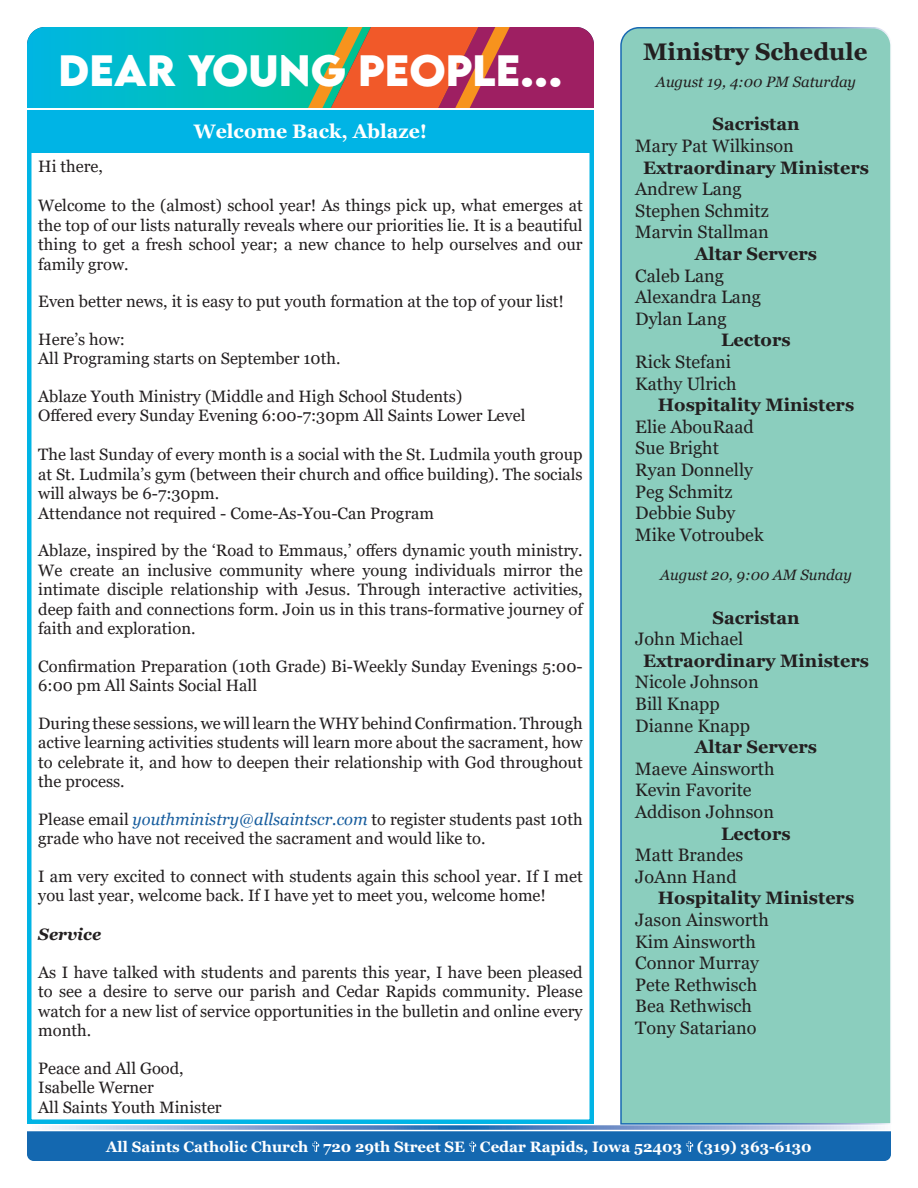
<style>
.page{position:relative;width:918px;height:1188px;background:#fff}
.page>*{position:absolute;margin:0;border:0;box-sizing:border-box;transform-origin:0 0}
.t1{font:700 39px "LEMONMILK";color:#fff}
.t2{font:700 24px "Georgia";color:#231f20}
.t3{font:700 19.5px "Georgia";color:#fff}
.t4{font:18px "Georgia";color:#231f20}
.t5{font:700 18px "Georgia";color:#231f20}
.t6{font:16.5px/19.5px "Georgia";color:#231f20;text-align:justify}
.t7{font:italic 700 16.5px "Georgia";color:#231f20}
.t8{font:700 15px "Georgia";color:#fff}
.t9{font:italic 15px "Georgia";color:#231f20}
.s1{font-style:italic;color:#175d9e}
</style>
<div class="page">
<svg style="left:45px;top:1125px;width:836px;height:5px;background:#93add6"></svg>
<div style="left:27px;top:1131px;width:864px;height:30px;background:#1468b0"></div>
<div style="left:27px;top:148px;width:567px;height:976px;border:4px solid #00b4e5"></div>
<div style="left:620px;top:27px;width:271px;height:1098px;background:#8bcebe"></div>
<svg style="left:27px;top:27px;width:567px;height:81px;background:#5a8687"></svg>
<div style="left:27px;top:111px;width:567px;height:40px;background:#00b4e5"></div>
<p class="t1" style="left:59px;top:44px;width:505px">DEAR YOUNG PEOPLE...</p>
<p class="t3" style="left:194px;top:119px;width:235px">Welcome Back, Ablaze!</p>
<p class="t6" style="left:38px;top:157px;width:66px">Hi there,</p>
<p class="t6" style="left:38px;top:196px;width:546px">Welcome to the (almost) school year! As things pick up, what emerges at the top of our lists naturally reveals where our priorities lie. It is a beautiful thing to get a fresh school year; a new chance to help ourselves and our family grow.</p>
<p class="t6" style="left:38px;top:292px;width:527px">Even better news, it is easy to put youth formation at the top of your list!</p>
<p class="t6" style="left:38px;top:330px;width:88px">Here’s how:</p>
<p class="t6" style="left:38px;top:349px;width:304px">All Programing starts on September 10th.</p>
<p class="t6" style="left:38px;top:387px;width:425px">Ablaze Youth Ministry (Middle and High School Students)</p>
<p class="t6" style="left:38px;top:406px;width:489px">Offered every Sunday Evening 6:00-7:30pm All Saints Lower Level</p>
<p class="t6" style="left:38px;top:445px;width:546px">The last Sunday of every month is a social with the St. Ludmila youth group at St. Ludmila’s gym (between their church and office building). The socials will always be 6-7:30pm.</p>
<p class="t6" style="left:38px;top:504px;width:397px">Attendance not required - Come-As-You-Can Program</p>
<p class="t6" style="left:38px;top:541px;width:546px">Ablaze, inspired by the ‘Road to Emmaus,’ offers dynamic youth ministry.<br>We create an inclusive community where young individuals mirror the intimate disciple relationship with Jesus. Through interactive activities, deep faith and connections form. Join us in this trans-formative journey of faith and exploration.</p>
<p class="t6" style="left:38px;top:657px;width:546px">Confirmation Preparation (10th Grade) Bi-Weekly Sunday Evenings 5:00-<br>6:00 pm All Saints Social Hall</p>
<p class="t6" style="left:38px;top:714px;width:546px">During these sessions, we will learn the WHY behind Confirmation. Through active learning activities students will learn more about the sacrament, how to celebrate it, and how to deepen their relationship with God throughout the process.</p>
<p class="t6" style="left:38px;top:810px;width:546px">Please email <span class="s1">youthministry@allsaintscr.com</span> to register students past 10th grade who have not received the sacrament and would like to.</p>
<p class="t6" style="left:38px;top:867px;width:546px">I am very excited to connect with students again this school year. If I met you last year, welcome back. If I have yet to meet you, welcome home!</p>
<p class="t7" style="left:38px;top:924px;width:64px">Service</p>
<p class="t6" style="left:38px;top:963px;width:546px">As I have talked with students and parents this year, I have been pleased to see a desire to serve our parish and Cedar Rapids community. Please watch for a new list of service opportunities in the bulletin and online every month.</p>
<p class="t6" style="left:38px;top:1059px;width:147px">Peace and All Good,</p>
<p class="t6" style="left:38px;top:1078px;width:117px">Isabelle Werner</p>
<p class="t6" style="left:38px;top:1098px;width:185px">All Saints Youth Minister</p>
<p class="t2" style="left:643px;top:36px;width:226px">Ministry Schedule</p>
<p class="t9" style="left:656px;top:73px;width:202px">August 19, 4:00 PM Saturday</p>
<p class="t5" style="left:712px;top:113px;width:89px">Sacristan</p>
<p class="t4" style="left:635px;top:135px;width:160px">Mary Pat Wilkinson</p>
<p class="t5" style="left:643px;top:156px;width:227px">Extraordinary Ministers</p>
<p class="t4" style="left:635px;top:178px;width:108px">Andrew Lang</p>
<p class="t4" style="left:635px;top:200px;width:135px">Stephen Schmitz</p>
<p class="t4" style="left:635px;top:221px;width:135px">Marvin Stallman</p>
<p class="t5" style="left:695px;top:242px;width:124px">Altar Servers</p>
<p class="t4" style="left:635px;top:264px;width:90px">Caleb Lang</p>
<p class="t4" style="left:635px;top:286px;width:127px">Alexandra Lang</p>
<p class="t4" style="left:635px;top:308px;width:93px">Dylan Lang</p>
<p class="t5" style="left:721px;top:329px;width:71px">Lectors</p>
<p class="t4" style="left:635px;top:351px;width:97px">Rick Stefani</p>
<p class="t4" style="left:635px;top:372px;width:103px">Kathy Ulrich</p>
<p class="t5" style="left:658px;top:393px;width:198px">Hospitality Ministers</p>
<p class="t4" style="left:635px;top:416px;width:120px">Elie AbouRaad</p>
<p class="t4" style="left:635px;top:437px;width:85px">Sue Bright</p>
<p class="t4" style="left:635px;top:459px;width:119px">Ryan Donnelly</p>
<p class="t4" style="left:635px;top:480px;width:99px">Peg Schmitz</p>
<p class="t4" style="left:635px;top:502px;width:102px">Debbie Suby</p>
<p class="t4" style="left:635px;top:524px;width:130px">Mike Votroubek</p>
<p class="t9" style="left:660px;top:566px;width:193px">August 20, 9:00 AM Sunday</p>
<p class="t5" style="left:712px;top:606px;width:89px">Sacristan</p>
<p class="t4" style="left:635px;top:628px;width:109px">John Michael</p>
<p class="t5" style="left:643px;top:649px;width:227px">Extraordinary Ministers</p>
<p class="t4" style="left:635px;top:671px;width:125px">Nicole Johnson</p>
<p class="t4" style="left:635px;top:693px;width:86px">Bill Knapp</p>
<p class="t4" style="left:635px;top:714px;width:116px">Dianne Knapp</p>
<p class="t5" style="left:695px;top:735px;width:124px">Altar Servers</p>
<p class="t4" style="left:635px;top:758px;width:141px">Maeve Ainsworth</p>
<p class="t4" style="left:635px;top:779px;width:118px">Kevin Favorite</p>
<p class="t4" style="left:635px;top:801px;width:140px">Addison Johnson</p>
<p class="t5" style="left:721px;top:822px;width:71px">Lectors</p>
<p class="t4" style="left:635px;top:844px;width:110px">Matt Brandes</p>
<p class="t4" style="left:635px;top:866px;width:103px">JoAnn Hand</p>
<p class="t5" style="left:658px;top:887px;width:198px">Hospitality Ministers</p>
<p class="t4" style="left:635px;top:909px;width:135px">Jason Ainsworth</p>
<p class="t4" style="left:635px;top:930px;width:122px">Kim Ainsworth</p>
<p class="t4" style="left:635px;top:952px;width:125px">Connor Murray</p>
<p class="t4" style="left:635px;top:974px;width:123px">Pete Rethwisch</p>
<p class="t4" style="left:635px;top:995px;width:118px">Bea Rethwisch</p>
<p class="t4" style="left:635px;top:1017px;width:123px">Tony Satariano</p>
<p class="t8" style="left:106px;top:1137px;width:707px">All Saints Catholic Church 720 29th Street SE Cedar Rapids, Iowa 52403 (319) 363-6130</p>
</div>
